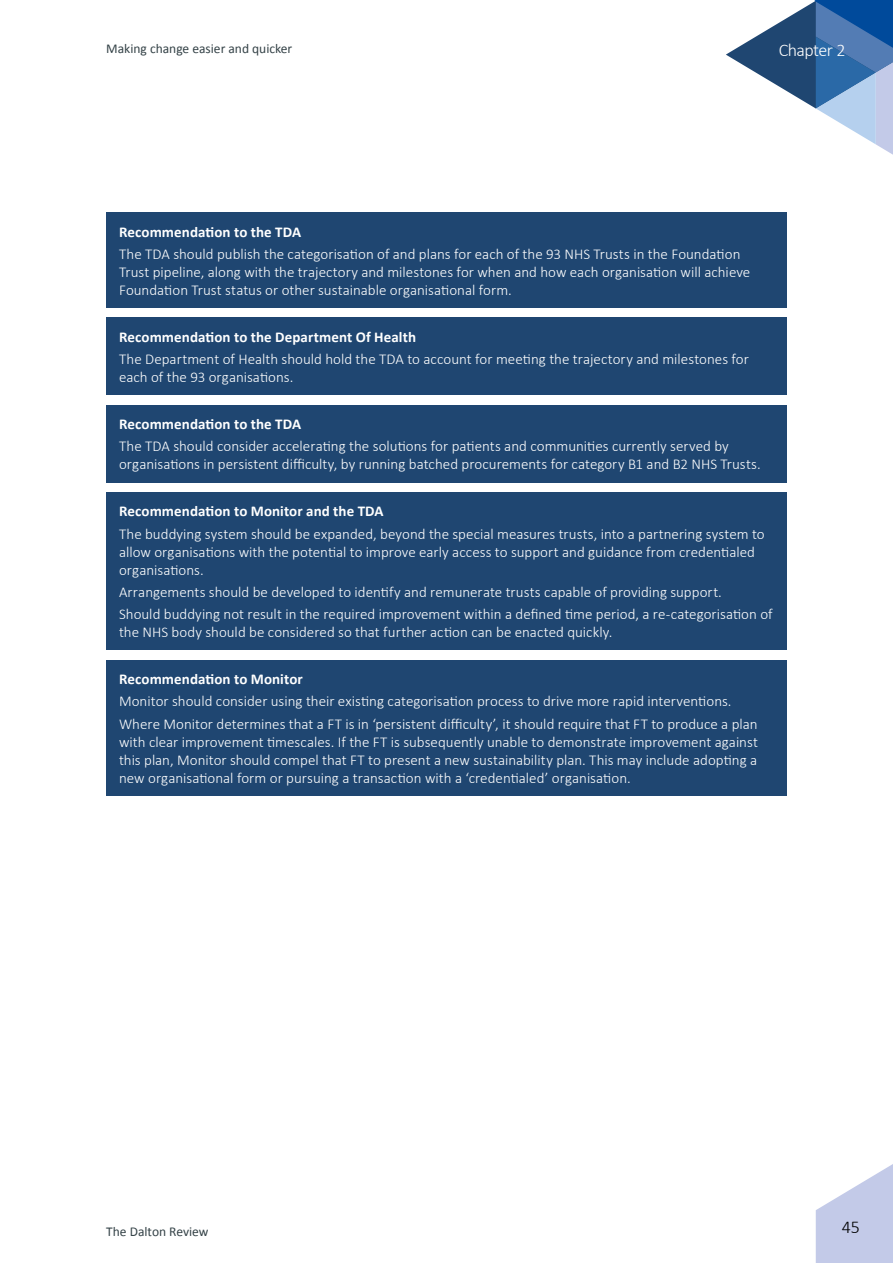
<style>
.page{position:relative;width:893px;height:1263px;background:#fff}
.page>*{position:absolute;margin:0;border:0;box-sizing:border-box;transform-origin:0 0}
.t1{font:300 18px "Calibri";letter-spacing:-.035em;color:#fff}
.t2{font:300 18px "Calibri";color:#000}
.Recommendation_Text{font:300 15px/18px "Calibri";color:#fff}
.Recommendation_Text-2{font:700 15px "Calibri";letter-spacing:.005em;color:#fff}
.t3{font:13.5px "Calibri";color:#344247}
</style>
<div class="page">
<svg style="left:726px;top:0;width:167px;height:155px"></svg>
<svg style="left:816px;top:1164px;width:77px;height:99px"></svg>
<div style="left:106px;top:212px;width:681px;height:95px;background:#1f4671"></div>
<div style="left:106px;top:318px;width:681px;height:77px;background:#1f4671"></div>
<div style="left:106px;top:405px;width:681px;height:77px;background:#1f4671"></div>
<div style="left:106px;top:492px;width:681px;height:158px;background:#1f4671"></div>
<div style="left:106px;top:660px;width:681px;height:135px;background:#1f4671"></div>
<p class="t3" style="left:106px;top:40px;width:187px">Making change easier and quicker</p>
<p class="t1" style="left:779px;top:39px;width:68px">Chapter 2</p>
<p class="Recommendation_Text-2" style="left:119px;top:222px;width:184px">Recommendation to the TDA</p>
<p class="Recommendation_Text" style="left:119px;top:244px;width:633px">The TDA should publish the categorisation of and plans for each of the 93 NHS Trusts in the Foundation<br>Trust pipeline, along with the trajectory and milestones for when and how each organisation will achieve<br>Foundation Trust status or other sustainable organisational form.</p>
<p class="Recommendation_Text-2" style="left:119px;top:327px;width:299px">Recommendation to the Department Of Health</p>
<p class="Recommendation_Text" style="left:119px;top:349px;width:631px">The Department of Health should hold the TDA to account for meeting the trajectory and milestones for each of the 93 organisations.</p>
<p class="Recommendation_Text-2" style="left:119px;top:414px;width:184px">Recommendation to the TDA</p>
<p class="Recommendation_Text" style="left:119px;top:437px;width:643px">The TDA should consider accelerating the solutions for patients and communities currently served by organisations in persistent difficulty, by running batched procurements for category B1 and B2 NHS Trusts.</p>
<p class="Recommendation_Text-2" style="left:119px;top:502px;width:266px">Recommendation to Monitor and the TDA</p>
<p class="Recommendation_Text" style="left:119px;top:524px;width:647px">The buddying system should be expanded, beyond the special measures trusts, into a partnering system to allow organisations with the potential to improve early access to support and guidance from credentialed organisations.</p>
<p class="Recommendation_Text" style="left:119px;top:582px;width:604px">Arrangements should be developed to identify and remunerate trusts capable of providing support.</p>
<p class="Recommendation_Text" style="left:119px;top:604px;width:655px">Should buddying not result in the required improvement within a defined time period, a re-categorisation of the NHS body should be considered so that further action can be enacted quickly.</p>
<p class="Recommendation_Text-2" style="left:119px;top:669px;width:185px">Recommendation to Monitor</p>
<p class="Recommendation_Text" style="left:119px;top:692px;width:614px">Monitor should consider using their existing categorisation process to drive more rapid interventions.</p>
<p class="Recommendation_Text" style="left:119px;top:714px;width:640px;text-align:justify">Where Monitor determines that a FT is in ‘persistent difficulty’, it should require that FT to produce a plan with clear improvement timescales. If the FT is subsequently unable to demonstrate improvement against this plan, Monitor should compel that FT to present a new sustainability plan. This may include adopting a new organisational form or pursuing a transaction with a ‘credentialed’ organisation.</p>
<p class="t3" style="left:106px;top:1223px;width:104px">The Dalton Review</p>
<p class="t2" style="left:842px;top:1216px;width:19px">45</p>
</div>
